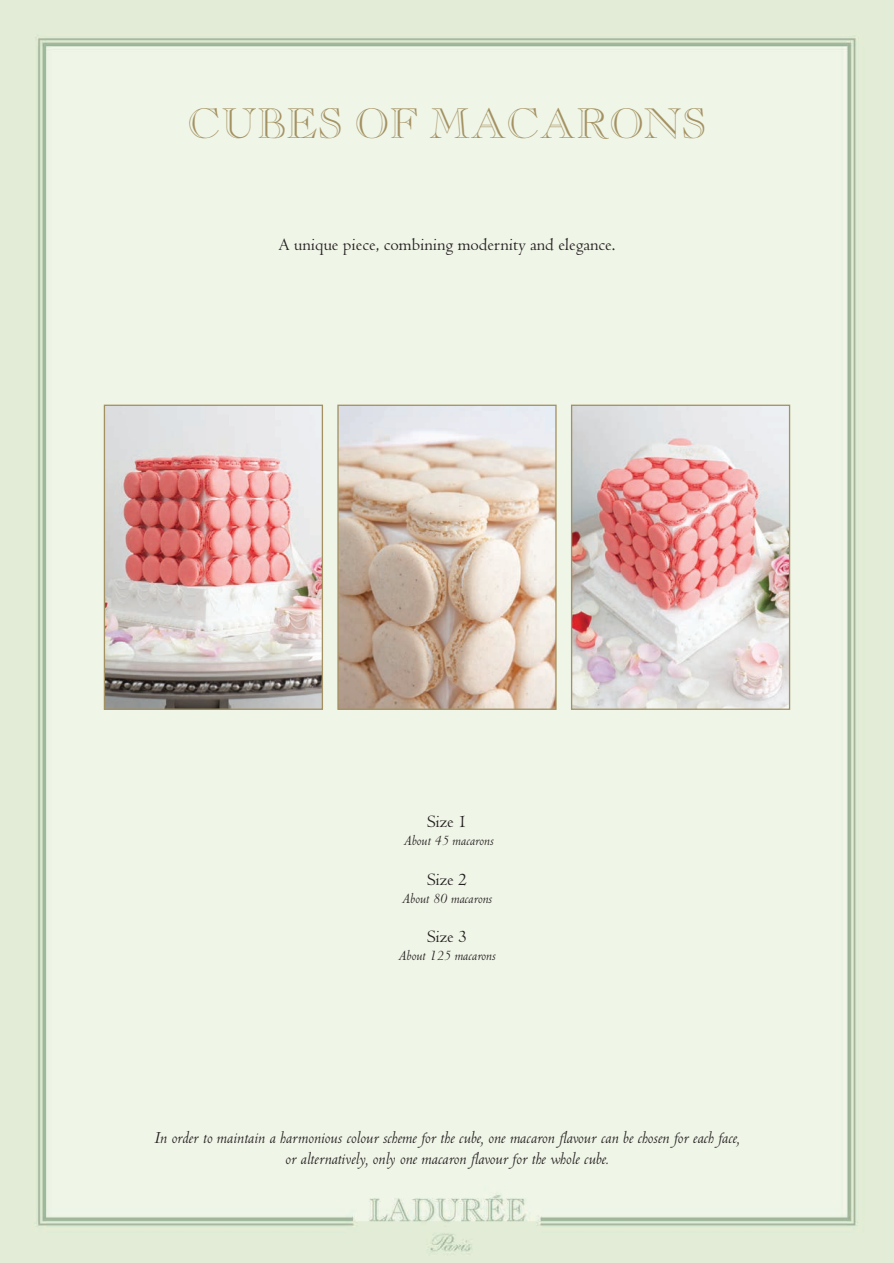
<style>
.page{position:relative;width:894px;height:1263px;background:#fff}
.page>*{position:absolute;margin:0;border:0;box-sizing:border-box;transform-origin:0 0}
.t1{font:42px "Caslon Open Face";color:#a49161}
.t2{font:italic 18px/21.6px "Centaur MT Std";color:#231f20;text-align:center}
.t3{font:18px "Centaur MT Std";color:#231f20}
.t4{font:italic 15px "Centaur MT Std";color:#231f20}
</style>
<div class="page">
<img style="left:0;top:0;width:893px;height:1263px">
<img style="left:106px;top:406px;width:215px;height:302px">
<div style="left:104px;top:404px;width:219px;height:306px;border:1px solid #a49161"></div>
<img style="left:339px;top:406px;width:215px;height:302px">
<div style="left:337px;top:404px;width:219px;height:306px;border:1px solid #a49161"></div>
<img style="left:572px;top:406px;width:215px;height:302px">
<div style="left:570px;top:404px;width:219px;height:306px;border:1px solid #a49161"></div>
<h1 class="t1" style="left:187px;top:99px;width:520px">CUBES OF MACARONS</h1>
<p class="t3" style="left:278px;top:234px;width:338px">A unique piece, combining modernity and elegance.</p>
<p class="t3" style="left:427px;top:811px;width:41px">Size 1</p>
<p class="t4" style="left:403px;top:831px;width:92px">About 45 macarons</p>
<p class="t3" style="left:427px;top:869px;width:41px">Size 2</p>
<p class="t4" style="left:402px;top:888px;width:92px">About 80 macarons</p>
<p class="t3" style="left:427px;top:926px;width:41px">Size 3</p>
<p class="t4" style="left:398px;top:946px;width:99px">About 125 macarons</p>
<p class="t2" style="left:154px;top:1125px;width:586px">In order to maintain a harmonious colour scheme for the cube, one macaron flavour can be chosen for each face, or alternatively, only one macaron flavour for the whole cube.</p>
</div>
